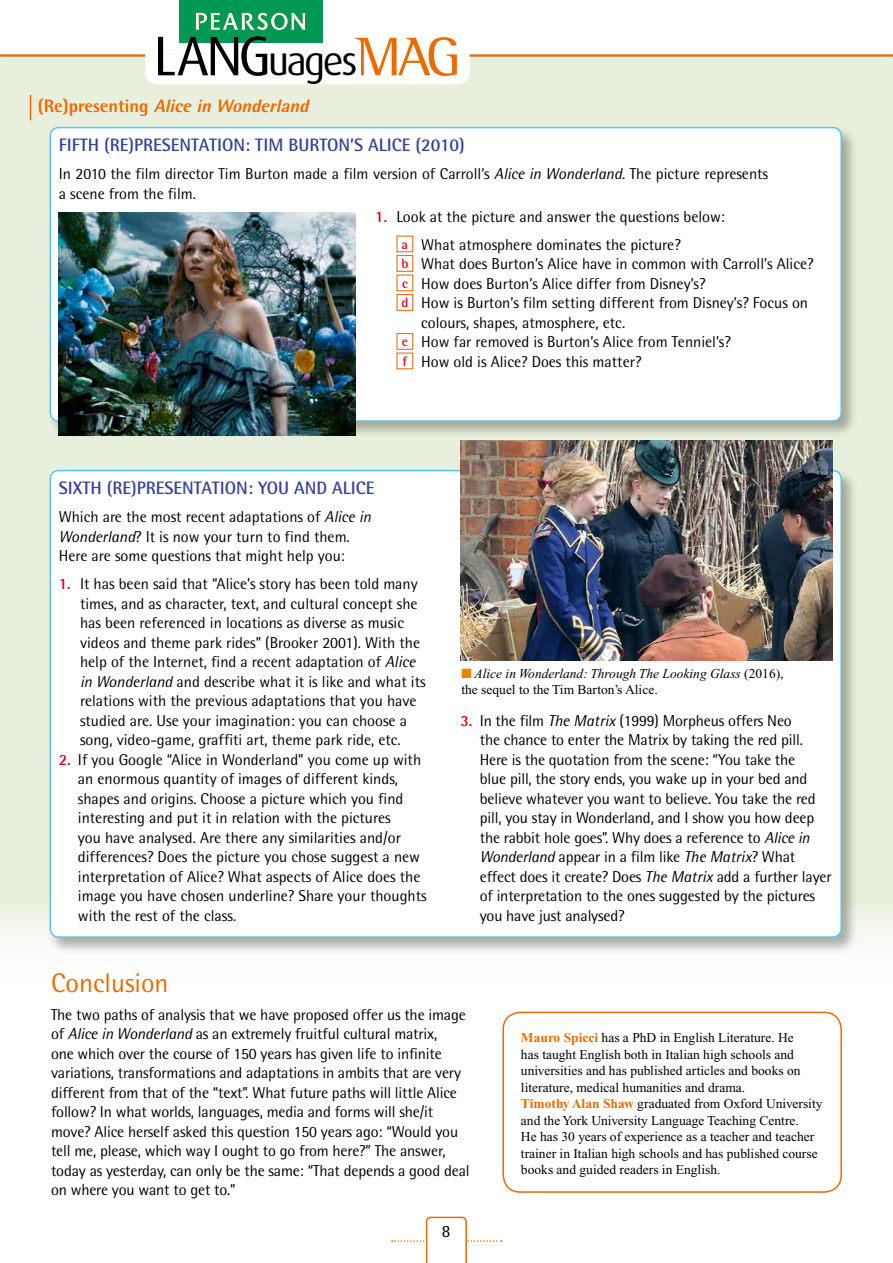
<style>
.page{position:relative;width:893px;height:1263px;background:#fff}
.page>*{position:absolute;margin:0;border:0;box-sizing:border-box;transform-origin:0 0}
.t1{font:39.9px "Dax";letter-spacing:-.055em;color:#000}
.t2{font:27px "Rotis Semi Sans";color:#ed6a00}
.t3{font:700 18px "Rotis Semi Sans";color:#344295}
.t4{font:italic 800 18px "Rotis Semi Sans";color:#ed6a00}
.t5{font:17.25px "Rotis Semi Sans";color:#000}
.t6{font:15.75px/19.5px "Rotis Semi Sans";color:#000}
.t7{font:13.5px/16.5px "Times New Roman";color:#000}
.t8{font:italic 13.5px/16.5px "Times New Roman";color:#000}
.s1{font-size:55.95px}
.s2{font-family:"Rotis Semi Serif";font-size:55.8px;color:#ed6a00}
.s3{font-style:normal}
.s4{font-style:italic}
.s5{font-weight:700;color:#e3000f}
.s6{font-weight:700;font-size:13.5px;color:#e3000f}
.s7{color:#f08100}
.s8{font-weight:700;color:#ed6a00}
</style>
<div class="page">
<div style="left:0;top:57px;width:893px;height:884px;background:#e8f0dd"></div>
<svg style="left:145px;top:54px;width:325px;height:30px"></svg>
<hr style="left:470px;top:54px;width:423px;height:3px;background:#ed6a00">
<hr style="left:0;top:54px;width:145px;height:3px;background:#ed6a00">
<div style="left:179px;top:0;width:143px;height:43px;background:#009853"></div>
<svg style="left:196px;top:13px;width:109px;height:17px"></svg>
<svg style="left:392px;top:1216px;width:110px;height:47px"></svg>
<div style="left:48px;top:125px;width:811px;height:314px;background:#000;opacity:.3"></div>
<div style="left:50px;top:128px;width:791px;height:293px;background:#fff;border-radius:9px"></div>
<div style="left:50px;top:127px;width:792px;height:295px;border:2px solid #5bc5f2;border-radius:9px"></div>
<div style="left:48px;top:468px;width:811px;height:486px;background:#000;opacity:.3"></div>
<div style="left:50px;top:471px;width:791px;height:466px;background:#fff;border-radius:9px"></div>
<div style="left:396px;top:255px;width:17px;height:17px;border:1px solid #ed6a00"></div>
<div style="left:396px;top:294px;width:17px;height:17px;border:1px solid #ed6a00"></div>
<div style="left:396px;top:333px;width:17px;height:17px;border:1px solid #ed6a00"></div>
<img style="left:59px;top:213px;width:297px;height:223px">
<img style="left:461px;top:440px;width:372px;height:220px">
<div style="left:502px;top:1012px;width:340px;height:181px;border:2px solid #ed6a00;border-radius:17px"></div>
<svg style="left:30px;top:95px;width:1px;height:25px"></svg>
<h1 class="t1" style="left:153px;top:39px;width:309px"><span class="s1">LANG</span>uages<span class="s2">MAG</span></h1>
<p class="t4" style="left:38px;top:94px;width:277px"><span class="s3">( R e) p re s e n t i n g</span> Alicein Wonderland</p>
<p class="t3" style="left:59px;top:134px;width:408px">FIFTH (RE)PRESENTATION: TIM BURTON’S ALICE (2010)</p>
<p class="t6" style="left:59px;top:164px;width:711px">In 2010 the film director Tim Burton made a film version of Carroll’s <span class="s4">Alice in Wonderland</span>. The picture represents a scene from the film.</p>
<p class="t6" style="left:402px;top:202px;width:325px;line-height:28px;text-indent:-26px"><span class="s5">1.</span> Look at the picture and answer the questions below: <span class="s6">a</span> What atmosphere dominates the picture?</p>
<p class="t6" style="left:401px;top:254px;width:414px"><span class="s6">b</span> What does Burton’s Alice have in common with Carroll’s Alice?</p>
<p class="t6" style="left:402px;top:274px;width:305px"><span class="s6">c</span> How does Burton’s Alice differ from Disney’s?</p>
<p class="t6" style="left:401px;top:293px;width:408px"><span class="s6">d</span> How is Burton’s film setting different from Disney’s? Focus on</p>
<p class="t6" style="left:421px;top:313px;width:206px">colours, shapes, atmosphere, etc.</p>
<p class="t6" style="left:402px;top:332px;width:331px"><span class="s6">e</span> How far removed is Burton’s Alice from Tenniel’s?</p>
<p class="t6" style="left:402px;top:352px;width:240px"><span class="s6">f</span> How old is Alice? Does this matter?</p>
<p class="t3" style="left:59px;top:477px;width:317px">SIXTH (RE)PRESENTATION: YOU AND ALICE</p>
<p class="t6" style="left:59px;top:507px;width:314px">Which are the most recent adaptations of <span class="s4">Alice in<br>Wonderland</span>? It is now your turn to find them.<br>Here are some questions that might help you:</p>
<p class="t6" style="left:80px;top:574px;width:347px;text-indent:-21px"><span class="s5">1.</span> It has been said that “Alice’s story has been told many times, and as character, text, and cultural concept she has been referenced in locations as diverse as music videos and theme park rides” (Brooker 2001). With the help of the Internet, find a recent adaptation of <span class="s4">Alice in Wonderland</span> and describe what it is like and what its relations with the previous adaptations that you have studied are. Use your imagination: you can choose a song, video-game, graffiti art, theme park ride, etc.</p>
<p class="t6" style="left:78px;top:750px;width:350px;text-indent:-19px"><span class="s5">2.</span> If you Google “Alice in Wonderland” you come up with an enormous quantity of images of different kinds, shapes and origins. Choose a picture which you find interesting and put it in relation with the pictures<br>you have analysed. Are there any similarities and/or differences? Does the picture you chose suggest a new interpretation of Alice? What aspects of Alice does the image you have chosen underline? Share your thoughts with the rest of the class.</p>
<p class="t8" style="left:461px;top:665px;width:324px"><span class="s7">■</span> Alice in Wonderland: Through The Looking Glass <span class="s3">(2016), the sequel to the Tim Barton’s Alice.</span></p>
<p class="t6" style="left:480px;top:710px;width:353px;text-indent:-19px"><span class="s5">3.</span> In the film <span class="s4">The Matrix</span> (1999) Morpheus offers Neo<br>the chance to enter the Matrix by taking the red pill.<br>Here is the quotation from the scene: “You take the<br>blue pill, the story ends, you wake up in your bed and believe whatever you want to believe. You take the red pill, you stay in Wonderland, and I show you how deep the rabbit hole goes”. Why does a reference to <span class="s4">Alice in Wonderland</span> appear in a film like <span class="s4">The Matrix</span>? What effect does it create? Does <span class="s4">The Matrix</span> add a further layer of interpretation to the ones suggested by the pictures you have just analysed?</p>
<h2 class="t2" style="left:51px;top:967px;width:119px">Conclusion</h2>
<p class="t6" style="left:51px;top:1005px;width:420px">The two paths of analysis that we have proposed offer us the image of <span class="s4">Alice in Wonderland</span> as an extremely fruitful cultural matrix,<br>one which over the course of 150 years has given life to infinite variations, transformations and adaptations in ambits that are very different from that of the “text”. What future paths will little Alice follow? In what worlds, languages, media and forms will she/it move? Alice herself asked this question 150 years ago: “Would you tell me, please, which way I ought to go from here?” The answer, today as yesterday, can only be the same: “That depends a good deal on where you want to get to.”</p>
<p class="t5" style="left:442px;top:1221px;width:10px">8</p>
<p class="t7" style="left:521px;top:1029px;width:303px"><span class="s8">Mauro Spicci</span> has a PhD in English Literature. He<br>has taught English both in Italian high schools and universities and has published articles and books on literature, medical humanities and drama.<br><span class="s8">Timothy Alan Shaw</span> graduated from Oxford University and the York University Language Teaching Centre.<br>He has 30 years of experience as a teacher and teacher trainer in Italian high schools and has published course books and guided readers in English.</p>
</div>
